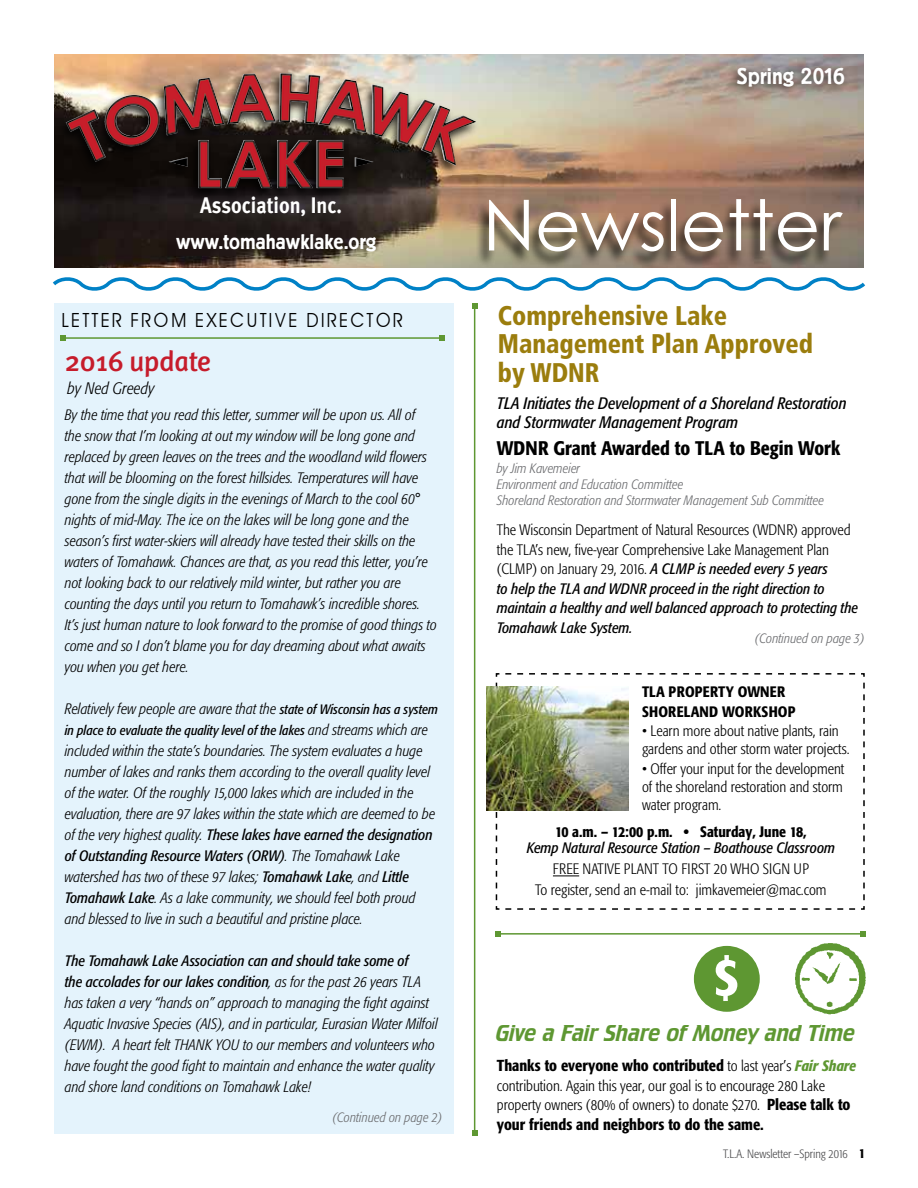
<style>
.page{position:relative;width:918px;height:1188px;background:#fff}
.page>*{position:absolute;margin:0;border:0;box-sizing:border-box;transform-origin:0 0}
.t1{font:70.5px "Century Gothic";color:#fff}
.t2{font:500 condensed 54px "Formata";color:#fff}
.t3{font:italic 500 28.5px "Meta";color:#c61c2b}
.t4{font:900 condensed 27px/28.5px "Frutiger";color:#9b7d0d;scale:.92 1}
.t5{font:24px "Crillee Rgl";color:#5e9732}
.t6{font:700 22.5px "Meta";color:#fff;scale:.89 1}
.t7{font:500 22.5px "Berliner Grotesk";color:#fff}
.t8{font:500 21px "Berliner Grotesk";color:#fff}
.t9{font:500 condensed 19.5px "Formata";color:#000}
.t10{font:19.5px "Avant Garde";letter-spacing:.08em;color:#000;scale:.93 1}
.t11{font:italic condensed 16.5px/19.5px "Formata";color:#000}
.t12{font:italic 300 condensed 16.5px "Formata";color:#000}
.t13{font:500 condensed 15.75px "Formata";color:#000}
.t14{font:italic 300 condensed 15px/21px "Formata";color:#000}
.t15{font:300 condensed 15px/18px "Formata";color:#000}
.t16{font:italic condensed 15px/19.5px "Formata";color:#000}
.t17{font:500 condensed 15px/19.5px "Formata";letter-spacing:.005em;color:#000}
.t18{font:italic 300 condensed 13.5px/16.2px "Formata";color:#6d6e71}
.t19{font:italic condensed 13.5px "Formata";color:#000}
.t20{font:300 condensed 12px "Formata";color:#4d4d4f}
.s1{font-weight:400;font-size:13.5px}
.s2{font-weight:300;font-size:15px}
.s3{font-weight:400}
.s4{font-weight:300;font-style:normal}
.s5{font-style:italic;font-size:15px;color:#5e9732}
.s6{font-weight:500;font-size:15.75px}
.s7{font-weight:500;font-size:13.5px;color:#000}
</style>
<div class="page">
<img style="left:54px;top:54px;width:810px;height:213px">
<hr style="left:474px;top:306px;width:1px;height:827px;background:#5e9732">
<svg style="left:472px;top:303px;width:6px;height:6px"></svg>
<svg style="left:472px;top:1130px;width:6px;height:6px"></svg>
<div style="left:54px;top:303px;width:400px;height:831px;background:#e4f3fc"></div>
<svg style="left:53px;top:277px;width:812px;height:14px"></svg>
<hr style="left:498px;top:933px;width:365px;height:2px;background:#5e9732">
<svg style="left:495px;top:931px;width:6px;height:6px"></svg>
<svg style="left:860px;top:931px;width:6px;height:6px"></svg>
<div style="left:475px;top:200px;width:369px;height:69px;background:#000;opacity:.75"></div>
<div style="left:728px;top:62px;width:122px;height:35px;background:#000;opacity:.58"></div>
<div style="left:56px;top:70px;width:425px;height:131px;background:#000;opacity:.8"></div>
<img style="left:227px;top:73px;width:93px;height:51px">
<hr style="left:63px;top:337px;width:379px;height:2px;background:#5e9732">
<svg style="left:60px;top:335px;width:6px;height:6px"></svg>
<svg style="left:440px;top:335px;width:5px;height:6px"></svg>
<svg style="left:495px;top:673px;width:370px;height:237px"></svg>
<svg style="left:553px;top:876px;width:26px;height:1px"></svg>
<img style="left:486px;top:686px;width:143px;height:124px">
<img style="left:795px;top:943px;width:71px;height:72px">
<div style="left:694px;top:946px;width:66px;height:66px;background:#5e9732;border-radius:50%"></div>
<h3 class="t6" style="left:200px;top:192px;width:161px">Association, Inc.</h3>
<h3 class="t8" style="left:176px;top:230px;width:202px">www.tomahawklake.org</h3>
<h3 class="t10" style="left:61px;top:308px;width:370px">LETTER FROM EXECUTIVE DIRECTOR</h3>
<h3 class="t3" style="left:66px;top:344px;width:154px">2016 update</h3>
<p class="t12" style="left:68px;top:379px;width:88px">by Ned Greedy</p>
<p class="t14" style="left:65px;top:404px;width:374px">By the time that you read this letter, summer will be upon us. All of<br>the snow that I’m looking at out my window will be long gone and replaced by green leaves on the trees and the woodland wild flowers that will be blooming on the forest hillsides. Temperatures will have gone from the single digits in the evenings of March to the cool 60° nights of mid-May. The ice on the lakes will be long gone and the season’s first water-skiers will already have tested their skills on the waters of Tomahawk. Chances are that, as you read this letter, you’re not looking back to our relatively mild winter, but rather you are counting the days until you return to Tomahawk’s incredible shores.<br>It’s just human nature to look forward to the promise of good things to come and so I don’t blame you for day dreaming about what awaits you when you get here.</p>
<p class="t14" style="left:65px;top:698px;width:375px">Relatively few people are aware that the <span class="s1">state of Wisconsin has a system</span></p>
<p class="t19" style="left:65px;top:722px;width:365px">in place to evaluate the quality level of the lakes <span class="s2">and streams which are</span></p>
<p class="t14" style="left:65px;top:740px;width:372px">included within the state’s boundaries. The system evaluates a huge number of lakes and ranks them according to the overall quality level of the water. Of the roughly 15,000 lakes which are included in the evaluation, there are 97 lakes within the state which are deemed to be of the very highest quality. <span class="s3">These lakes have earned the designation of Outstanding Resource Waters (ORW)</span>. The Tomahawk Lake watershed has two of these 97 lakes; <span class="s3">Tomahawk Lake</span>, and <span class="s3">Little Tomahawk Lake</span>. As a lake community, we should feel both proud and blessed to live in such a beautiful and pristine place.</p>
<p class="t14" style="left:65px;top:950px;width:375px"><span class="s3">The Tomahawk Lake Association can and should take some of<br>the accolades for our lakes condition</span>, as for the past 26 years TLA has taken a very “hands on” approach to managing the fight against Aquatic Invasive Species (AIS), and in particular, Eurasian Water Milfoil (EWM). A heart felt THANK YOU to our members and volunteers who have fought the good fight to maintain and enhance the water quality and shore land conditions on Tomahawk Lake!</p>
<p class="t18" style="left:332px;top:1109px;width:112px">(Continued on page 2)</p>
<h3 class="t7" style="left:737px;top:64px;width:109px">Spring 2016</h3>
<h1 class="t1" style="left:483px;top:182px;width:360px">Newsletter</h1>
<h3 class="t4" style="left:498px;top:301px;width:344px">Comprehensive Lake<br>Management Plan Approved by WDNR</h3>
<p class="t11" style="left:497px;top:393px;width:351px">TLA Initiates the Development of a Shoreland Restoration and Stormwater Management Program</p>
<h3 class="t9" style="left:497px;top:436px;width:345px">WDNR Grant Awarded to TLA to Begin Work</h3>
<p class="t18" style="left:497px;top:460px;width:329px">by Jim Kavemeier<br>Environment and Education Committee<br>Shoreland Restoration and Stormwater Management Sub Committee</p>
<p class="t16" style="left:497px;top:520px;width:363px"><span class="s4">The Wisconsin Department of Natural Resources (WDNR) approved the TLA’s new, five-year Comprehensive Lake Management Plan (CLMP) on January 29, 2016.</span> A CLMP is needed every 5 years<br>to help the TLA and WDNR proceed in the right direction to maintain a healthy and well balanced approach to protecting the Tomahawk Lake System.</p>
<p class="t18" style="left:755px;top:630px;width:112px">(Continued on page 3)</p>
<p class="t17" style="left:642px;top:682px;width:155px">TLA PROPERTY OWNER<br>SHORELAND WORKSHOP</p>
<p class="t15" style="left:642px;top:722px;width:209px">• Learn more about native plants, rain gardens and other storm water projects.</p>
<p class="t15" style="left:642px;top:760px;width:204px;text-align:justify">• Offer your input for the development of the shoreland restoration and storm water program.</p>
<p class="t17" style="left:555px;top:822px;width:253px">10 a.m. – 12:00 p.m. • Saturday, June 18,</p>
<p class="t16" style="left:527px;top:838px;width:310px">Kemp Natural Resource Station – Boathouse Classroom</p>
<p class="t15" style="left:535px;top:859px;width:293px;line-height:21px;text-align:center">FREE NATIVE PLANT TO FIRST 20 WHO SIGN UP<br>To register, send an e-mail to: jimkavemeier@mac.com</p>
<h2 class="t2" style="left:714px;top:944px;width:26px">$</h2>
<h3 class="t5" style="left:496px;top:1017px;width:360px">Give a Fair Share of Money and Time</h3>
<p class="t13" style="left:497px;top:1056px;width:361px">Thanks to everyone who contributed <span class="s2">to last year’s</span> <span class="s5">Fair Share</span></p>
<p class="t15" style="left:497px;top:1076px;width:355px;line-height:19.5px">contribution. Again this year, our goal is to encourage 280 Lake property owners (80% of owners) to donate $270. <span class="s6">Please talk to</span></p>
<p class="t13" style="left:497px;top:1114px;width:269px">your friends and neighbors to do the same.</p>
<p class="t20" style="left:723px;top:1147px;width:144px">T.L.A. Newsletter –Spring 2016 <span class="s7">1</span></p>
</div>
